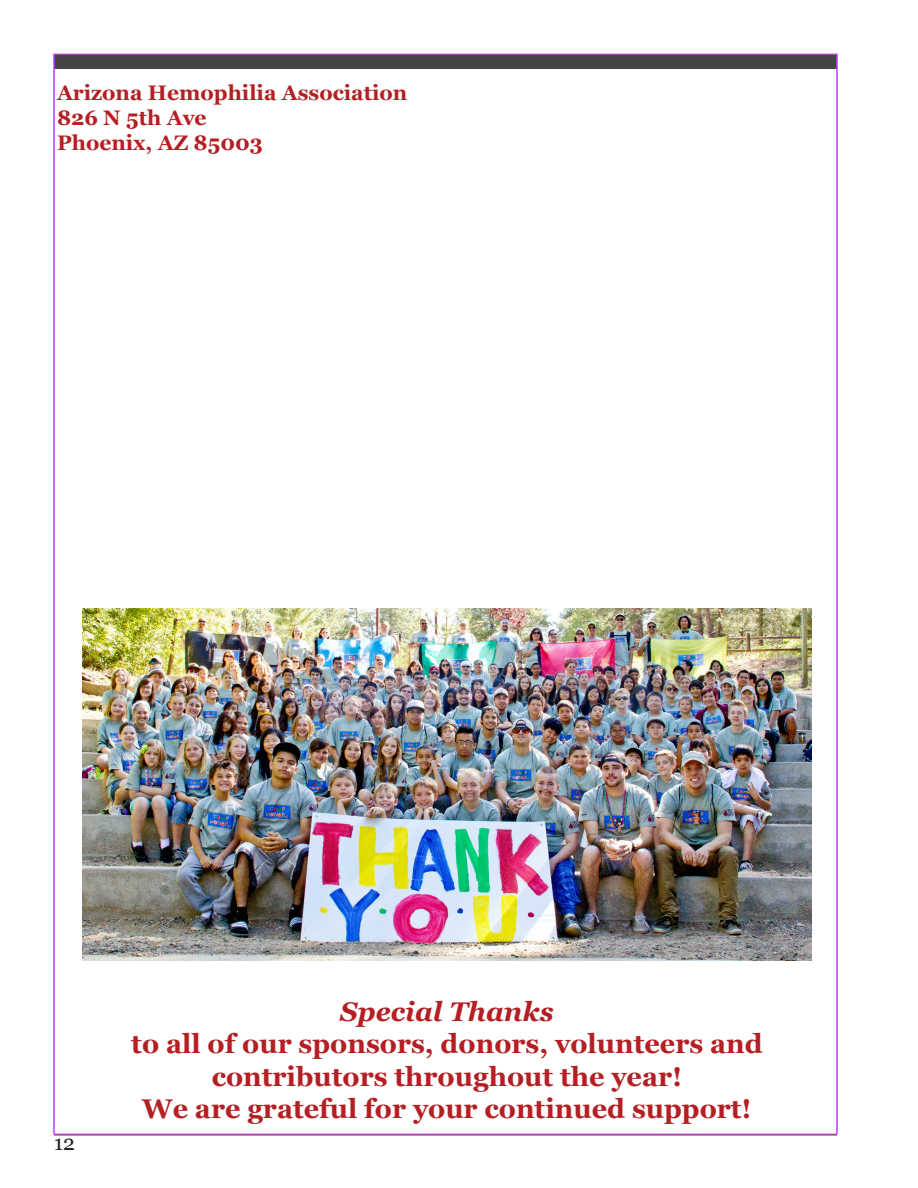
<style>
.page{position:relative;width:918px;height:1188px;background:#fff}
.page>*{position:absolute;margin:0;border:0;box-sizing:border-box;transform-origin:0 0}
.heading{font:700 27px/32.4px "Georgia";color:#b41f23;text-align:center}
.heading-2{font:700 21px "Georgia";color:#b41f23}
.t1{font:21px "Georgia";color:#231f20}
.s1{font-style:italic}
</style>
<div class="page">
<hr style="left:54px;top:1134px;width:783px;height:2px;background:#454547">
<div style="left:54px;top:54px;width:783px;height:15px;background:#454547"></div>
<img style="left:83px;top:608px;width:728px;height:353px">
<hr style="left:54px;top:54px;width:1px;height:1080px;background:#93f">
<hr style="left:837px;top:54px;width:1px;height:1080px;background:#93f">
<p class="heading-2" style="left:57px;top:79px;width:352px">Arizona Hemophilia Association</p>
<p class="heading-2" style="left:57px;top:104px;width:151px">826 N 5th Ave</p>
<p class="heading-2" style="left:57px;top:130px;width:207px">Phoenix, AZ 85003</p>
<p class="t1" style="left:54px;top:1130px;width:22px">12</p>
<p class="heading" style="left:131px;top:996px;width:633px"><span class="s1">Special Thanks<br></span>to all of our sponsors, donors, volunteers and contributors throughout the year!<br>We are grateful for your continued support!</p>
</div>
